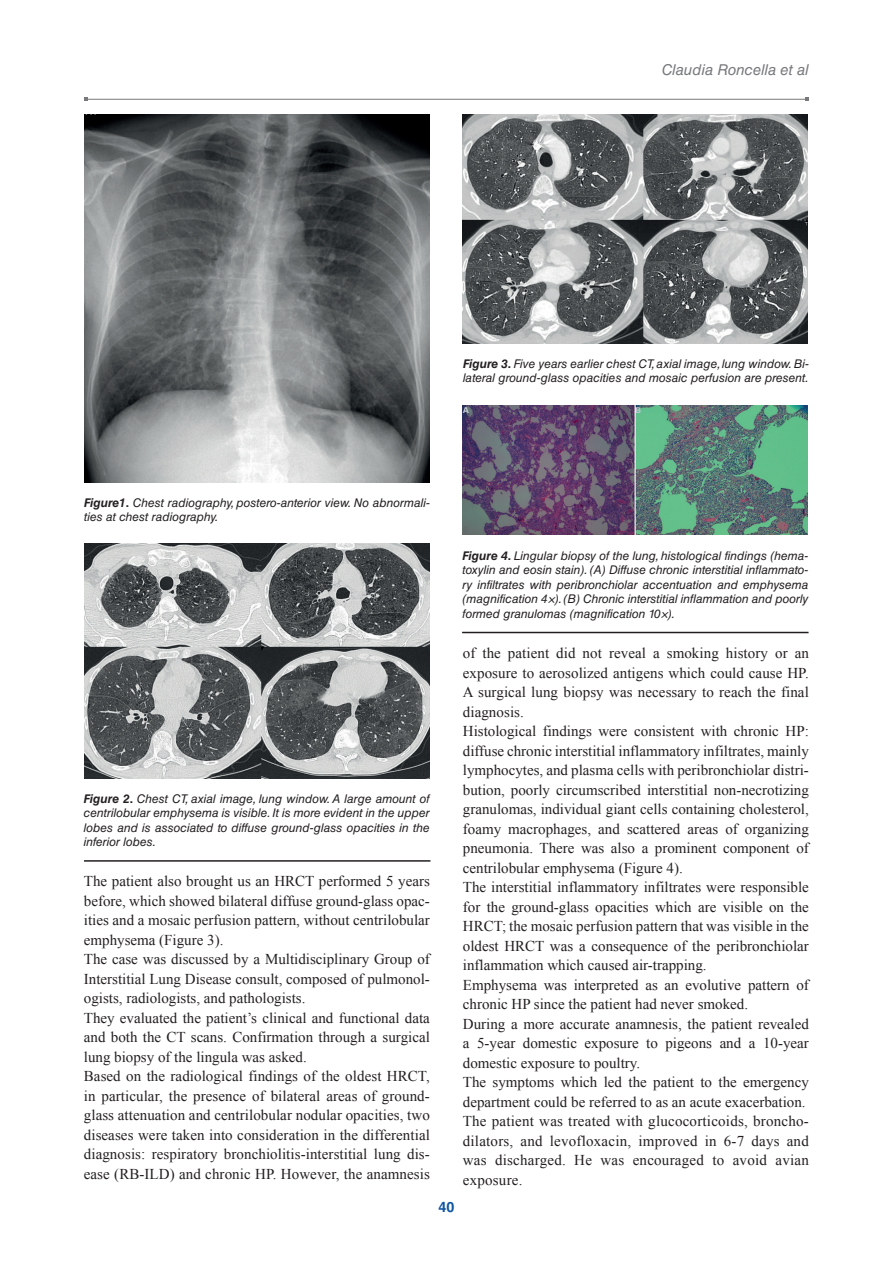
<style>
.page{position:relative;width:893px;height:1263px;background:#fff}
.page>*{position:absolute;margin:0;border:0;box-sizing:border-box;transform-origin:0 0}
.t1{font:15px/19.5px "Times New Roman";color:#231f20}
.t2{font:italic 15px "Helvetica LT Std";color:#76787b}
.t3{font:700 14.25px "Helvetica LT Std";color:#1055a4}
.t4{font:italic 12px/14.4px "Helvetica LT Std";color:#231f20;text-align:justify}
.s1{font-weight:700}
.s2{font-weight:700;font-style:normal}
</style>
<div class="page">
<hr style="left:86px;top:99px;width:721px;height:1px;background:#76787b">
<img style="left:84px;top:544px;width:345px;height:234px">
<hr style="left:84px;top:860px;width:346px;height:2px;background:#231f20">
<hr style="left:462px;top:632px;width:346px;height:1px;background:#231f20">
<img style="left:84px;top:114px;width:345px;height:369px">
<img style="left:463px;top:114px;width:345px;height:229px">
<img style="left:462px;top:405px;width:345px;height:129px">
<p class="t2" style="left:662px;top:61px;width:149px">Claudia Roncella et al</p>
<p class="t4" style="left:463px;top:356px;width:347px"><span class="s1">Figure 3</span><span class="s2">.</span> Five years earlier chest CT, axial image, lung window. Bi&shy;lateral ground-glass opacities and mosaic perfusion are present.</p>
<p class="t4" style="left:84px;top:495px;width:347px"><span class="s1">Figure1</span><span class="s2">.</span> Chest radiography, postero-anterior view. No abnormali&shy;ties at chest radiography.</p>
<p class="t4" style="left:463px;top:549px;width:347px"><span class="s1">Figure 4</span><span class="s2">.</span> Lingular biopsy of the lung, histological findings (hema&shy;toxylin and eosin stain). (A) Diffuse chronic interstitial inflammato&shy;ry infiltrates with peribronchiolar accentuation and emphysema (magnification 4×). (B) Chronic interstitial inflammation and poorly formed granulomas (magnification 10×).</p>
<p class="t4" style="left:84px;top:791px;width:347px"><span class="s1">Figure 2</span><span class="s2">.</span> Chest CT, axial image, lung window. A large amount of centrilobular emphysema is visible. It is more evident in the upper lobes and is associated to diffuse ground-glass opacities in the inferior lobes.</p>
<p class="t1" style="left:84px;top:871px;width:348px">The patient also brought us an HRCT performed 5 years before, which showed bilateral diffuse ground-glass opac&shy;ities and a mosaic perfusion pattern, without centrilobular emphysema (Figure 3).<br>The case was discussed by a Multidisciplinary Group of Interstitial Lung Disease consult, composed of pulmonol&shy;ogists, radiologists, and pathologists.<br>They evaluated the patient’s clinical and functional data and both the CT scans. Confirmation through a surgical lung biopsy of the lingula was asked.<br>Based on the radiological findings of the oldest HRCT, in particular, the presence of bilateral areas of ground&shy;glass attenuation and centrilobular nodular opacities, two diseases were taken into consideration in the differential diagnosis: respiratory bronchiolitis-interstitial lung dis&shy;ease (RB-ILD) and chronic HP. However, the anamnesis</p>
<p class="t3" style="left:439px;top:1198px;width:17px">40</p>
<p class="t1" style="left:463px;top:643px;width:348px">of the patient did not reveal a smoking history or an exposure to aerosolized antigens which could cause HP.<br>A surgical lung biopsy was necessary to reach the final diagnosis.<br>Histological findings were consistent with chronic HP: diffuse chronic interstitial inflammatory infiltrates, mainly lymphocytes, and plasma cells with peribronchiolar distri&shy;bution, poorly circumscribed interstitial non-necrotizing granulomas, individual giant cells containing cholesterol, foamy macrophages, and scattered areas of organizing pneumonia. There was also a prominent component of centrilobular emphysema (Figure 4).<br>The interstitial inflammatory infiltrates were responsible for the ground-glass opacities which are visible on the HRCT; the mosaic perfusion pattern that was visible in the oldest HRCT was a consequence of the peribronchiolar inflammation which caused air-trapping.<br>Emphysema was interpreted as an evolutive pattern of chronic HP since the patient had never smoked.<br>During a more accurate anamnesis, the patient revealed a 5-year domestic exposure to pigeons and a 10-year domestic exposure to poultry.<br>The symptoms which led the patient to the emergency department could be referred to as an acute exacerbation.<br>The patient was treated with glucocorticoids, broncho&shy;dilators, and levofloxacin, improved in 6-7 days and was discharged. He was encouraged to avoid avian exposure.</p>
</div>
